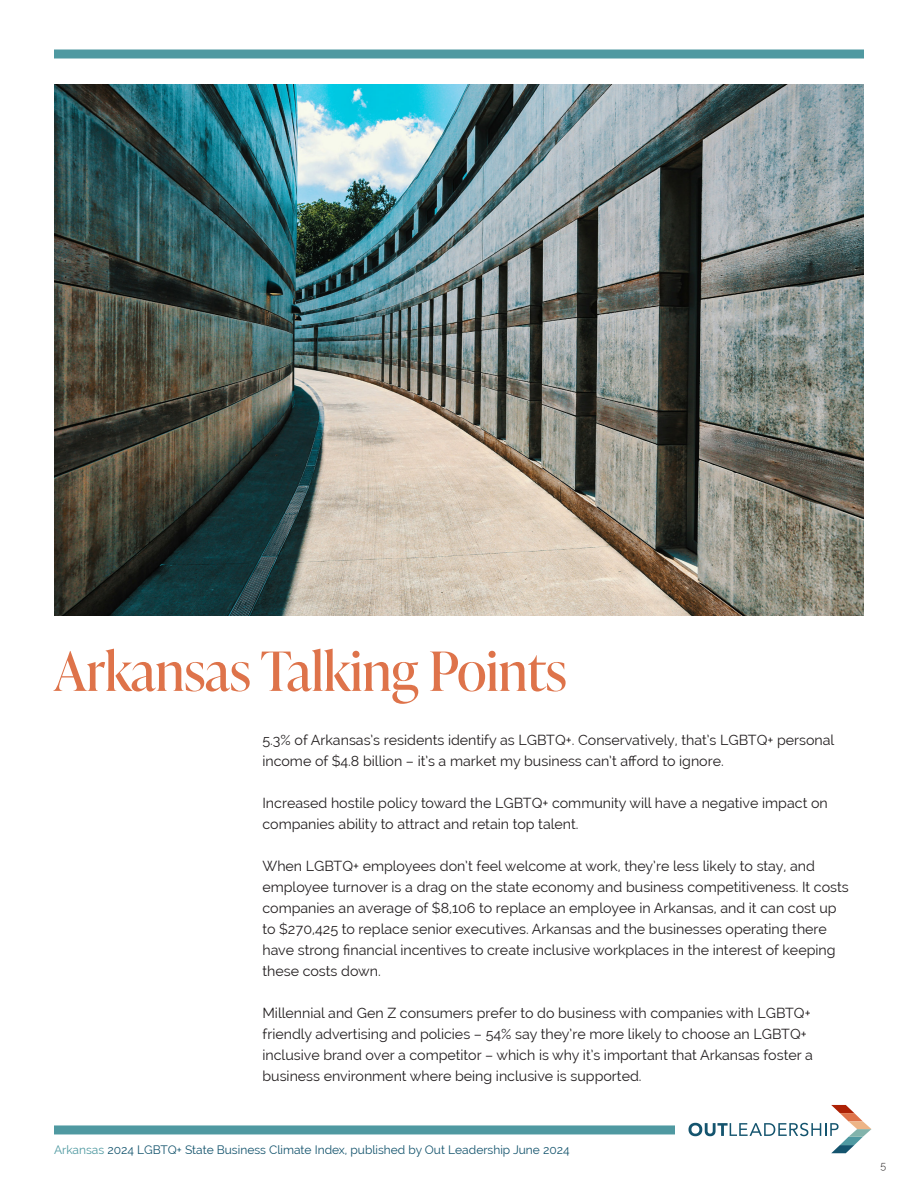
<style>
.page{position:relative;width:918px;height:1188px;background:#fff}
.page>*{position:absolute;margin:0;border:0;box-sizing:border-box;transform-origin:0 0}
.t1{font:54px "Ivy Presto Display";color:#de734a}
.t2{font:14.25px/21px "Raleway";color:#231f20}
.t3{font:12px "Raleway";color:#14546d}
.t4{font:300 10.5px "Raleway";color:#231f20}
.s1{color:#4f99a1}
</style>
<div class="page">
<div style="left:54px;top:1125px;width:621px;height:9px;background:#4f99a1"></div>
<div style="left:54px;top:50px;width:810px;height:8px;background:#4f99a1"></div>
<svg style="left:689px;top:1105px;width:182px;height:48px"></svg>
<img style="left:54px;top:84px;width:810px;height:532px">
<p class="t1" style="left:54px;top:633px;width:514px">Arkansas Talking Points</p>
<p class="t2" style="left:262px;top:730px;width:573px">5.3% of Arkansas’s residents identify as LGBTQ+. Conservatively, that’s LGBTQ+ personal income of $4.8 billion – it’s a market my business can’t afford to ignore.</p>
<p class="t2" style="left:262px;top:793px;width:567px">Increased hostile policy toward the LGBTQ+ community will have a negative impact on companies ability to attract and retain top talent.</p>
<p class="t2" style="left:262px;top:856px;width:588px">When LGBTQ+ employees don’t feel welcome at work, they’re less likely to stay, and employee turnover is a drag on the state economy and business competitiveness. It costs companies an average of $8,106 to replace an employee in Arkansas, and it can cost up to $270,425 to replace senior executives. Arkansas and the businesses operating there have strong financial incentives to create inclusive workplaces in the interest of keeping these costs down.</p>
<p class="t2" style="left:262px;top:1003px;width:552px">Millennial and Gen Z consumers prefer to do business with companies with LGBTQ+ friendly advertising and policies – 54% say they’re more likely to choose an LGBTQ+ inclusive brand over a competitor – which is why it’s important that Arkansas foster a business environment where being inclusive is supported.</p>
<p class="t3" style="left:54px;top:1143px;width:517px"><span class="s1">Arkansas</span> 2024 LGBTQ+ State Business Climate Index, published by Out Leadership June 2024</p>
<p class="t4" style="left:880px;top:1157px;width:7px">5</p>
</div>
